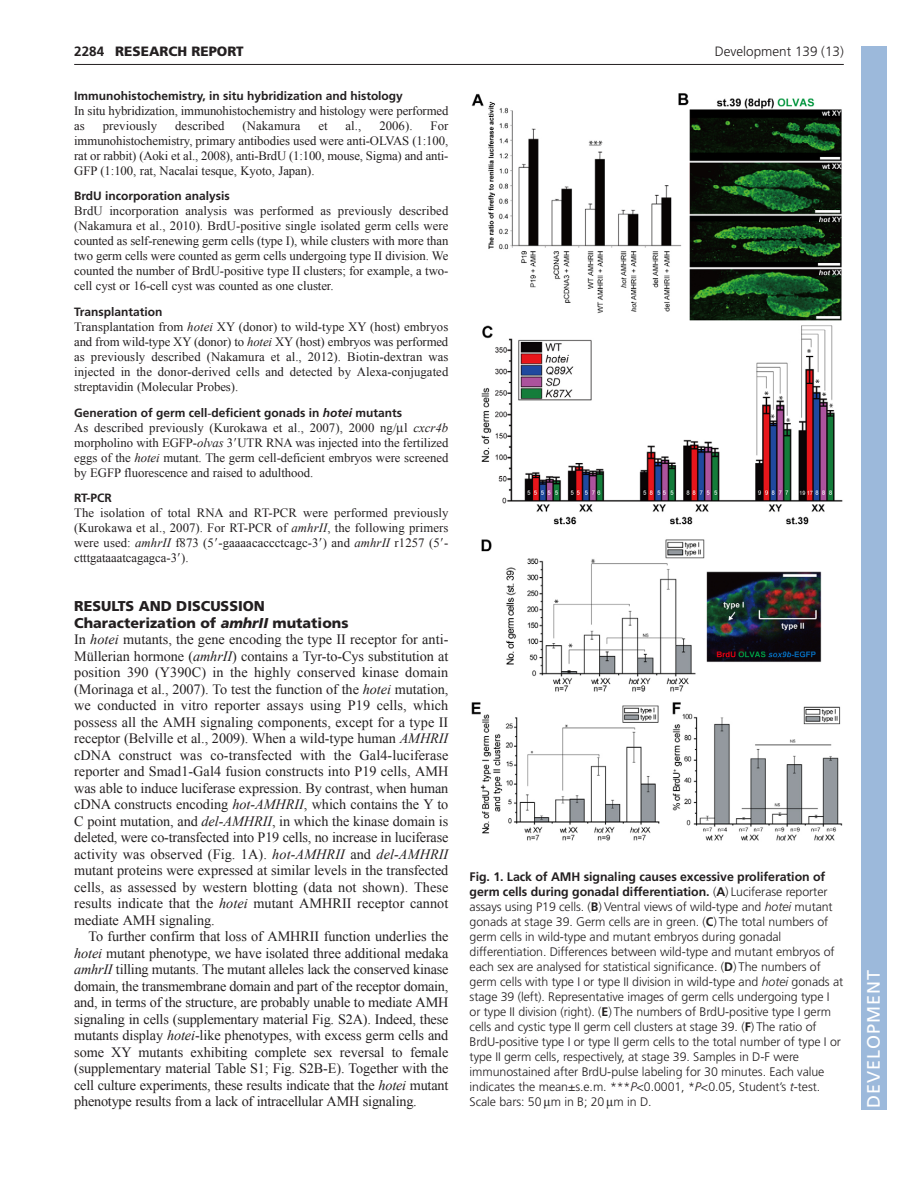
<style>
.page{position:relative;width:918px;height:1188px;background:#fff}
.page>*{position:absolute;margin:0;border:0;box-sizing:border-box;transform-origin:0 0}
.t1{font:18px "Frutiger LT Std";letter-spacing:.055em;color:#fff}
.t2{font:14.25px/16.5px "Times New Roman";letter-spacing:-.01em;color:#231f20;text-align:justify}
.t3{font:900 14.25px/16.5px "Frutiger LT Std";color:#231f20}
.t4{font:300 13.5px "Frutiger LT Std";color:#231f20}
.t5{font:900 13.5px "Frutiger LT Std";color:#231f20}
.t6{font:700 13.5px "Frutiger LT Std";color:#231f20}
.t7{font:12.75px/15px "Times New Roman";letter-spacing:-.005em;color:#231f20;text-align:justify}
.t8{font:300 12.3px/15px "Frutiger LT Std";letter-spacing:-.005em;color:#231f20}
.t9{font:700 12px "Frutiger LT Std";color:#231f20}
.s1{font-style:italic}
.s2{font-family:"Times New Roman";font-weight:400}
.s3{font-family:"Mathematical Pi One"}
.s4{font-weight:700}
</style>
<div class="page">
<hr style="left:74px;top:64px;width:770px;height:1px;background:#231f20">
<img style="left:471px;top:93px;width:372px;height:748px">
<div style="left:861px;top:46px;width:25px;height:1064px;background:#9cb9db"></div>
<p class="t5" style="left:115px;top:46px;width:130px">RESEARCH REPORT</p>
<p class="t4" style="left:715px;top:46px;width:131px">Development 139 (13)</p>
<p class="t6" style="left:74px;top:46px;width:32px">2284</p>
<p class="t9" style="left:74px;top:91px;width:330px">Immunohistochemistry, in situ hybridization and histology</p>
<p class="t7" style="left:74px;top:103px;width:376px">In situ hybridization, immunohistochemistry and histology were performed as</p>
<p class="t7" style="left:103px;top:118px;width:56px">previously</p>
<p class="t7" style="left:175px;top:118px;width:51px">described</p>
<p class="t7" style="left:243px;top:118px;width:59px">(Nakamura</p>
<p class="t7" style="left:318px;top:118px;width:11px">et</p>
<p class="t7" style="left:346px;top:118px;width:17px">al.,</p>
<p class="t7" style="left:379px;top:118px;width:35px">2006).</p>
<p class="t7" style="left:74px;top:118px;width:376px;text-indent:356px">For immunohistochemistry, primary antibodies used were anti-OLVAS (1:100, rat or rabbit) (Aoki et al., 2008), anti-BrdU (1:100, mouse, Sigma) and anti-GFP (1:100, rat, Nacalai tesque, Kyoto, Japan).</p>
<p class="t9" style="left:74px;top:191px;width:157px">BrdU incorporation analysis</p>
<p class="t7" style="left:74px;top:204px;width:376px">BrdU incorporation analysis was performed as previously described (Nakamura et al., 2010). BrdU-positive single isolated germ cells were counted as self-renewing germ cells (type I), while clusters with more than two germ cells were counted as germ cells undergoing type II division. We counted the number of BrdU-positive type II clusters; for example, a two&shy;cell cyst or 16-cell cyst was counted as one cluster.</p>
<p class="t9" style="left:74px;top:307px;width:90px">Transplantation</p>
<p class="t7" style="left:74px;top:319px;width:376px">Transplantation from <span class="s1">hotei</span> XY (donor) to wild-type XY (host) embryos and from wild-type XY (donor) to <span class="s1">hotei</span> XY (host) embryos was performed as previously described (Nakamura et al., 2012). Biotin-dextran was injected in the donor-derived cells and detected by Alexa-conjugated streptavidin (Molecular Probes).</p>
<p class="t9" style="left:74px;top:408px;width:329px">Generation of germ cell<span class="s2">-</span>deficient gonads in <span class="s1">hotei</span> mutants</p>
<p class="t7" style="left:74px;top:420px;width:376px">As described previously (Kurokawa et al., 2007), 2000 ng/ l <span class="s1">cxcr4b </span>morpholino with EGFP-<span class="s1">olvas</span> 3<span class="s3">-</span>UTR RNA was injected into the fertilized eggs of the <span class="s1">hotei</span> mutant. The germ cell-deficient embryos were screened by EGFP fluorescence and raised to adulthood.</p>
<p class="t9" style="left:74px;top:493px;width:39px">RT-PCR</p>
<p class="t7" style="left:74px;top:505px;width:376px">The isolation of total RNA and RT-PCR were performed previously (Kurokawa et al., 2007). For RT-PCR of <span class="s1">amhrII</span>, the following primers were used: <span class="s1">amhrII</span> f873 (5<span class="s3">-</span>-gaaaacaccctcagc-3<span class="s3">-</span>) and <span class="s1">amhrII</span> r1257 (5<span class="s3">-</span>- ctttgataaatcagagca-3<span class="s3">-</span>).</p>
<p class="t3" style="left:74px;top:599px;width:276px">RESULTS AND DISCUSSION<br>Characterization of <span class="s1">amhrII</span> mutations</p>
<p class="t2" style="left:74px;top:631px;width:376px">In <span class="s1">hotei</span> mutants, the gene encoding the type II receptor for anti-Müllerian hormone (<span class="s1">amhrII</span>) contains a Tyr-to-Cys substitution at position 390 (Y390C) in the highly conserved kinase domain (Morinaga et al., 2007). To test the function of the <span class="s1">hotei</span> mutation, we conducted in vitro reporter assays using P19 cells, which possess all the AMH signaling components, except for a type II receptor (Belville et al., 2009). When a wild-type human <span class="s1">AMHRII </span>cDNA construct was co-transfected with the Gal4-luciferase reporter and Smad1-Gal4 fusion constructs into P19 cells, AMH was able to induce luciferase expression. By contrast, when human cDNA constructs encoding <span class="s1">hot-AMHRII</span>, which contains the Y to C point mutation, and <span class="s1">del-AMHRII</span>, in which the kinase domain is deleted, were co-transfected into P19 cells, no increase in luciferase activity was observed (Fig. 1A). <span class="s1">hot-AMHRII</span> and <span class="s1">del-AMHRII </span>mutant proteins were expressed at similar levels in the transfected cells, as assessed by western blotting (data not shown). These results indicate that the <span class="s1">hotei</span> mutant AMHRII receptor cannot mediate AMH signaling.</p>
<p class="t2" style="left:74px;top:928px;width:376px;text-indent:14px">To further confirm that loss of AMHRII function underlies the <span class="s1">hotei</span> mutant phenotype, we have isolated three additional medaka <span class="s1">amhrII</span> tilling mutants. The mutant alleles lack the conserved kinase domain, the transmembrane domain and part of the receptor domain, and, in terms of the structure, are probably unable to mediate AMH signaling in cells (supplementary material Fig. S2A). Indeed, these mutants display <span class="s1">hotei</span>-like phenotypes, with excess germ cells and some XY mutants exhibiting complete sex reversal to female (supplementary material Table S1; Fig. S2B-E). Together with the cell culture experiments, these results indicate that the <span class="s1">hotei</span> mutant phenotype results from a lack of intracellular AMH signaling.</p>
<p class="t8" style="left:470px;top:870px;width:375px"><span class="s4">Fig. 1. Lack of AMH signaling causes excessive proliferation of germ cells during gonadal differentiation.</span> (<span class="s4">A</span>) Luciferase reporter assays using P19 cells. (<span class="s4">B</span>) Ventral views of wild-type and <span class="s1">hotei</span> mutant gonads at stage 39. Germ cells are in green. (<span class="s4">C</span>) The total numbers of germ cells in wild-type and mutant embryos during gonadal differentiation. Differences between wild-type and mutant embryos of each sex are analysed for statistical significance. (<span class="s4">D</span>) The numbers of germ cells with type I or type II division in wild-type and <span class="s1">hotei</span> gonads at stage 39 (left). Representative images of germ cells undergoing type I or type II division (right). (<span class="s4">E</span>) The numbers of BrdU-positive type I germ cells and cystic type II germ cell clusters at stage 39. (<span class="s4">F</span>) The ratio of BrdU-positive type I or type II germ cells to the total number of type I or type II germ cells, respectively, at stage 39. Samples in D-F were immunostained after BrdU-pulse labeling for 30 minutes. Each value indicates the mean±s.e.m. ***<span class="s1">P</span>&lt;0.0001, *<span class="s1">P</span>&lt;0.05, Student’s <span class="s1">t</span>-test.<br>Scale bars: 50 m in B; 20 m in D.</p>
<p class="t1" style="left:863px;top:1108px;width:140px;rotate:-90deg">DEVELOPMENT</p>
</div>
